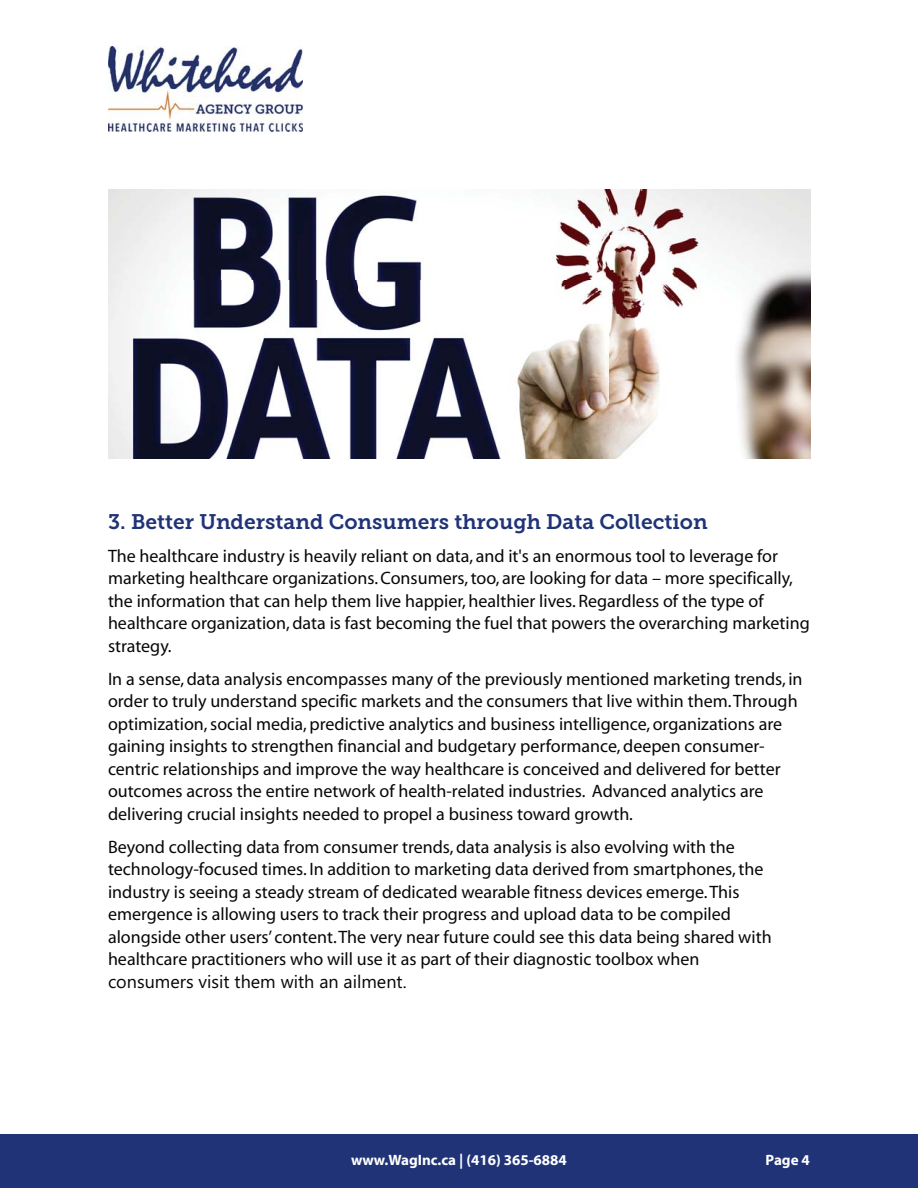
<style>
.page{position:relative;width:918px;height:1188px;background:#fff}
.page>*{position:absolute;margin:0;border:0;box-sizing:border-box;transform-origin:0 0}
.t1{font:21px "Museo Slab 700";color:#203377}
.t2{font:18px/22.5px "Myriad";color:#060807}
.t3{font:18px "Myanmar Text";color:#060807}
.t4{font:700 15px "Myriad";color:#fff}
</style>
<div class="page">
<img style="left:109px;top:46px;width:194px;height:86px">
<div style="left:0;top:1134px;width:918px;height:54px;background:#203377"></div>
<img style="left:108px;top:189px;width:702px;height:270px">
<p class="t1" style="left:108px;top:514px;width:601px">3. Better Understand Consumers through Data Collection</p>
<p class="t2" style="left:108px;top:546px;width:703px">The healthcare industry is heavily reliant on data, and it's an enormous tool to leverage for marketing healthcare organizations. Consumers, too, are looking for data – more specifically, the information that can help them live happier, healthier lives. Regardless of the type of healthcare organization, data is fast becoming the fuel that powers the overarching marketing strategy.</p>
<p class="t2" style="left:108px;top:669px;width:696px">In a sense, data analysis encompasses many of the previously mentioned marketing trends, in order to truly understand specific markets and the consumers that live within them. Through optimization, social media, predictive analytics and business intelligence, organizations are gaining insights to strengthen financial and budgetary performance, deepen consumer&shy;centric relationships and improve the way healthcare is conceived and delivered for better outcomes across the entire network of health-related industries. Advanced analytics are delivering crucial insights needed to propel a business toward growth.</p>
<p class="t2" style="left:108px;top:837px;width:665px">Beyond collecting data from consumer trends, data analysis is also evolving with the technology-focused times. In addition to marketing data derived from smartphones, the industry is seeing a steady stream of dedicated wearable fitness devices emerge. This emergence is allowing users to track their progress and upload data to be compiled alongside other users’ content. The very near future could see this data being shared with healthcare practitioners who will use it as part of their diagnostic toolbox when</p>
<p class="t3" style="left:108px;top:971px;width:300px">consumers visit them with an ailment.</p>
<p class="t4" style="left:351px;top:1154px;width:217px">www.WagInc.ca | (416) 365-6884</p>
<p class="t4" style="left:766px;top:1154px;width:46px">Page 4</p>
</div>
